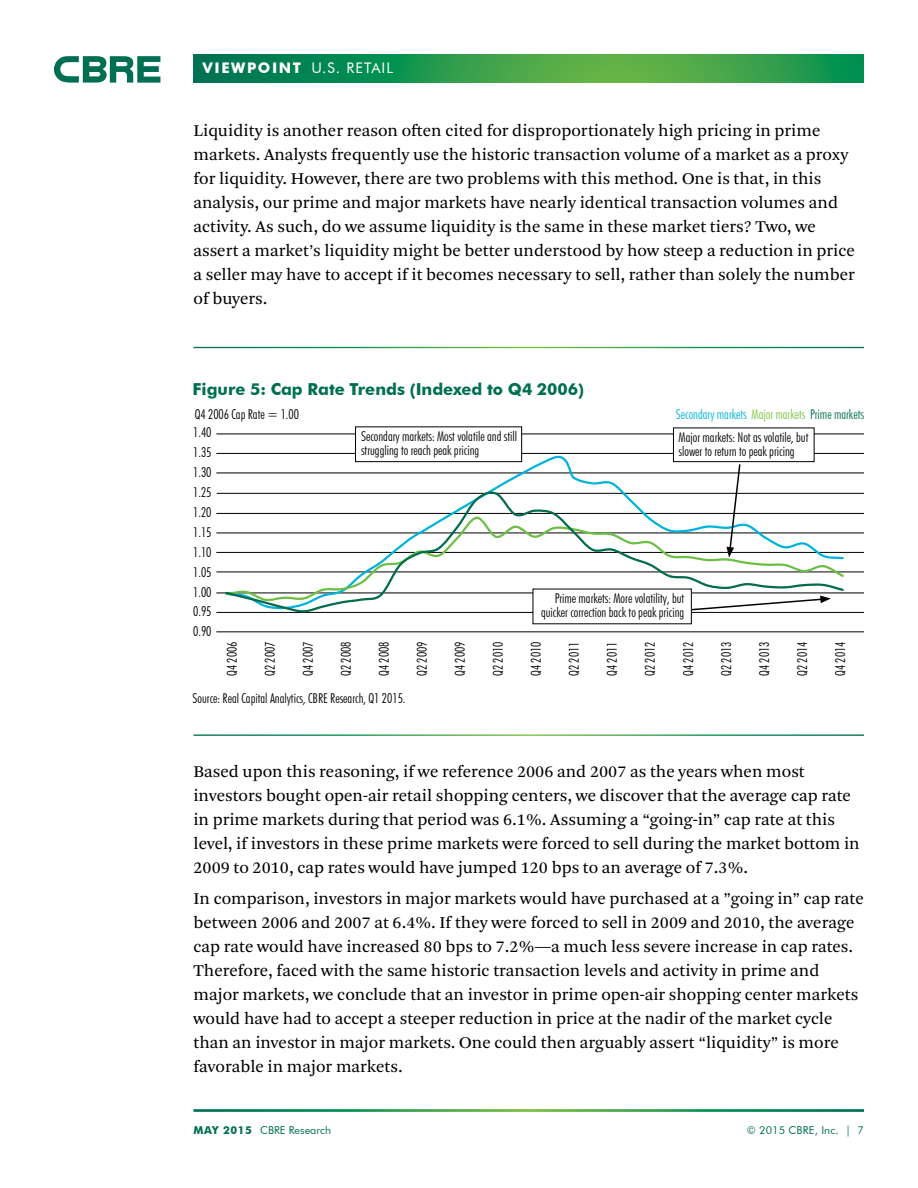
<style>
.page{position:relative;width:918px;height:1188px;background:#fff}
.page>*{position:absolute;margin:0;border:0;box-sizing:border-box;transform-origin:0 0}
.t1{font:17.25px/24px "Arnhem Pro Blond";color:#000}
.t2{font:700 16.5px "Futura BT";color:#006f51}
.t3{font:14.7px "Futura BT";letter-spacing:.07em;color:#fff}
.t4{font:300 condensed 13.5px/13.5px "Futura BT";color:#000}
.t5{font:300 condensed 13.5px "Futura BT";color:#00b2dd}
.t6{font:10.8px "Futura BT";letter-spacing:.01em;color:#006f51}
.s1{font-weight:700}
.s2{color:#7dc242}
.s3{color:#006f51}
</style>
<div class="page">
<svg style="left:194px;top:54px;width:670px;height:29px;background:#2b994d"></svg>
<svg style="left:54px;top:56px;width:106px;height:27px"></svg>
<hr style="left:216px;top:434px;width:648px;height:1px;background:#000">
<hr style="left:216px;top:453px;width:648px;height:1px;background:#000">
<hr style="left:216px;top:473px;width:648px;height:1px;background:#000">
<hr style="left:216px;top:513px;width:648px;height:1px;background:#000">
<hr style="left:216px;top:533px;width:648px;height:1px;background:#000">
<hr style="left:216px;top:552px;width:648px;height:1px;background:#000">
<hr style="left:216px;top:572px;width:648px;height:1px;background:#000">
<hr style="left:216px;top:593px;width:648px;height:1px;background:#000">
<hr style="left:216px;top:612px;width:648px;height:1px;background:#000">
<hr style="left:216px;top:632px;width:648px;height:1px;background:#000">
<hr style="left:217px;top:493px;width:647px;height:1px;background:#000">
<svg style="left:224px;top:449px;width:621px;height:41px"></svg>
<svg style="left:224px;top:490px;width:621px;height:123px"></svg>
<svg style="left:726px;top:463px;width:15px;height:95px"></svg>
<svg style="left:692px;top:596px;width:139px;height:15px"></svg>
<div style="left:356px;top:427px;width:166px;height:35px;background:#fff"></div>
<div style="left:355px;top:427px;width:167px;height:35px;border:1px solid #000"></div>
<div style="left:533px;top:589px;width:158px;height:35px;background:#fff"></div>
<div style="left:673px;top:428px;width:141px;height:34px;background:#fff"></div>
<div style="left:673px;top:428px;width:141px;height:34px;border:1px solid #000"></div>
<p class="t3" style="left:202px;top:59px;width:192px"><span class="s1">viewpoint</span> U.s. retail</p>
<p class="t1" style="left:194px;top:119px;width:663px">Liquidity is another reason often cited for disproportionately high pricing in prime markets. Analysts frequently use the historic transaction volume of a market as a proxy for liquidity. However, there are two problems with this method. One is that, in this analysis, our prime and major markets have nearly identical transaction volumes and activity. As such, do we assume liquidity is the same in these market tiers? Two, we assert a market’s liquidity might be better understood by how steep a reduction in price a seller may have to accept if it becomes necessary to sell, rather than solely the number of buyers.</p>
<p class="t2" style="left:193px;top:379px;width:393px">Figure 5: Cap Rate Trends (I ndexed to Q4 2006)</p>
<p class="t4" style="left:195px;top:408px;width:106px">Q4 2006 Cap Rate = 1.00</p>
<p class="t5" style="left:676px;top:406px;width:190px">Secondary markets <span class="s2">Major markets</span> <span class="s3">Prime markets</span></p>
<p class="t4" style="left:193px;top:425px;width:20px">1.40</p>
<p class="t4" style="left:193px;top:465px;width:20px">1.30</p>
<p class="t4" style="left:193px;top:505px;width:20px">1.20</p>
<p class="t4" style="left:193px;top:545px;width:20px">1.10</p>
<p class="t4" style="left:193px;top:585px;width:20px">1.00</p>
<p class="t4" style="left:193px;top:625px;width:20px">0.90</p>
<p class="t4" style="left:193px;top:445px;width:20px">1.35</p>
<p class="t4" style="left:193px;top:485px;width:20px">1.25</p>
<p class="t4" style="left:193px;top:525px;width:20px">1.15</p>
<p class="t4" style="left:193px;top:565px;width:20px">1.05</p>
<p class="t4" style="left:193px;top:605px;width:20px">0.95</p>
<p class="t4" style="left:361px;top:430px;width:158px">Secondary markets: Most volatile and still struggling to reach peak pricing</p>
<p class="t4" style="left:679px;top:431px;width:131px">Major markets: Not as volatile, but slower to return to peak pricing</p>
<p class="t4" style="left:541px;top:592px;width:145px;text-align:right">Prime markets: More volatility, but quicker correction back to peak pricing</p>
<p class="t4" style="left:225px;top:676px;width:36px;rotate:-90deg">Q4 2006</p>
<p class="t4" style="left:263px;top:676px;width:36px;rotate:-90deg">Q2 2007</p>
<p class="t4" style="left:301px;top:676px;width:36px;rotate:-90deg">Q4 2007</p>
<p class="t4" style="left:339px;top:676px;width:36px;rotate:-90deg">Q2 2008</p>
<p class="t4" style="left:377px;top:676px;width:36px;rotate:-90deg">Q4 2008</p>
<p class="t4" style="left:415px;top:676px;width:36px;rotate:-90deg">Q2 2009</p>
<p class="t4" style="left:453px;top:676px;width:36px;rotate:-90deg">Q4 2009</p>
<p class="t4" style="left:491px;top:676px;width:36px;rotate:-90deg">Q2 2010</p>
<p class="t4" style="left:529px;top:676px;width:36px;rotate:-90deg">Q4 2010</p>
<p class="t4" style="left:567px;top:676px;width:36px;rotate:-90deg">Q2 2011</p>
<p class="t4" style="left:605px;top:676px;width:36px;rotate:-90deg">Q4 2011</p>
<p class="t4" style="left:643px;top:676px;width:36px;rotate:-90deg">Q2 2012</p>
<p class="t4" style="left:681px;top:676px;width:36px;rotate:-90deg">Q4 2012</p>
<p class="t4" style="left:719px;top:676px;width:36px;rotate:-90deg">Q2 2013</p>
<p class="t4" style="left:757px;top:676px;width:36px;rotate:-90deg">Q4 2013</p>
<p class="t4" style="left:795px;top:676px;width:36px;rotate:-90deg">Q2 2014</p>
<p class="t4" style="left:833px;top:676px;width:36px;rotate:-90deg">Q4 2014</p>
<p class="t4" style="left:193px;top:691px;width:214px">Source: Real Capital Analytics, CBRE Research, Q1 2015.</p>
<p class="t1" style="left:194px;top:759px;width:668px">Based upon this reasoning, if we reference 2006 and 2007 as the years when most investors bought open-air retail shopping centers, we discover that the average cap rate in prime markets during that period was 6.1%. Assuming a “going-in” cap rate at this level, if investors in these prime markets were forced to sell during the market bottom in 2009 to 2010, cap rates would have jumped 120 bps to an average of 7.3%.</p>
<p class="t1" style="left:194px;top:887px;width:672px">In comparison, investors in major markets would have purchased at a ”going in” cap rate between 2006 and 2007 at 6.4%. If they were forced to sell in 2009 and 2010, the average cap rate would have increased 80 bps to 7.2%—a much less severe increase in cap rates.<br>Therefore, faced with the same historic transaction levels and activity in prime and major markets, we conclude that an investor in prime open-air shopping center markets would have had to accept a steeper reduction in price at the nadir of the market cycle than an investor in major markets. One could then arguably assert “liquidity” is more favorable in major markets.</p>
<p class="t6" style="left:194px;top:1123px;width:139px"><span class="s1">may 2015</span> CBRE Research</p>
<p class="t6" style="left:747px;top:1123px;width:119px">© 2015 CBRE, Inc. | 7</p>
</div>
